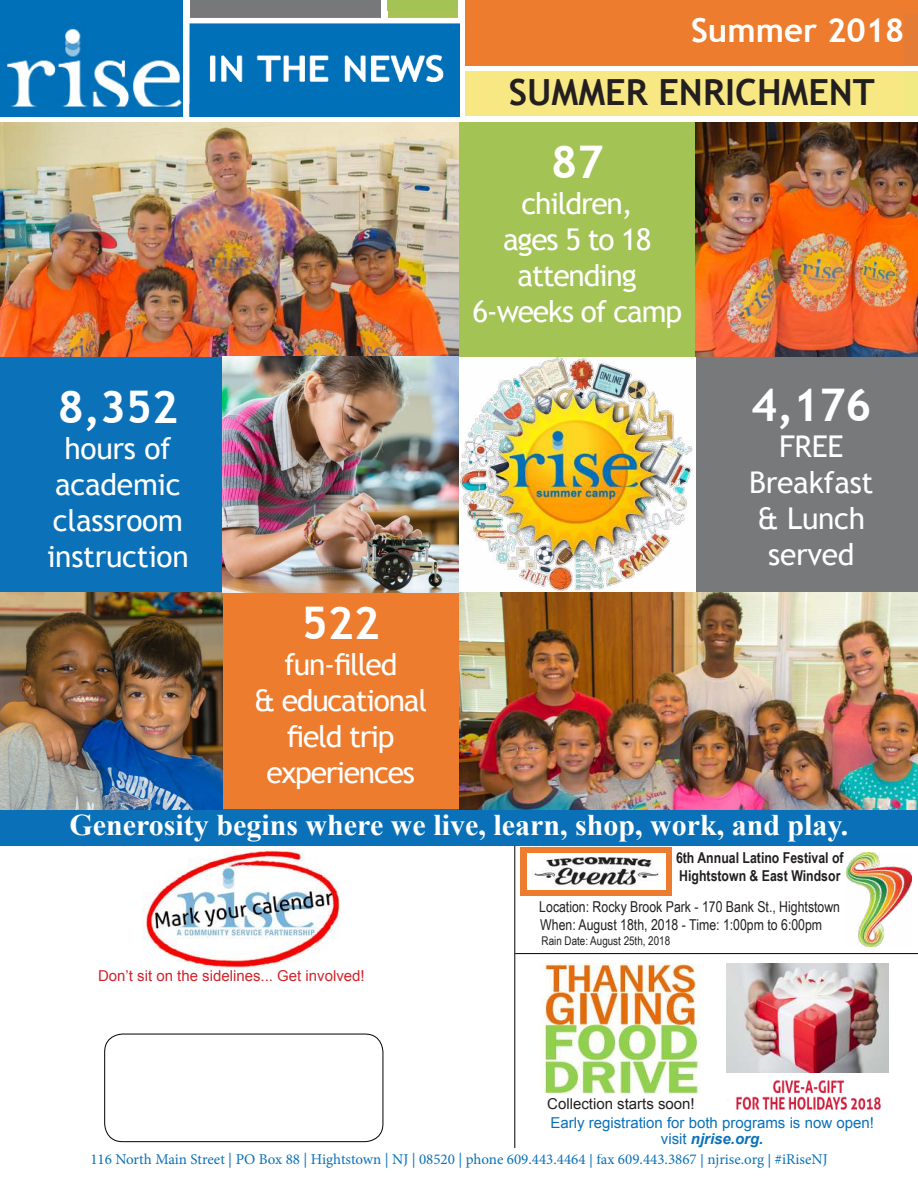
<style>
.page{position:relative;width:918px;height:1188px;background:#fff}
.page>*{position:absolute;margin:0;border:0;box-sizing:border-box;transform-origin:0 0}
.t1{font:700 45px "Trebuchet MS";letter-spacing:-.01em;color:#fff}
.t2{font:700 36px "Trebuchet MS";color:#231f20}
.t3{font:700 33px "Trebuchet MS";color:#fff}
.t4{font:30px/36px "Trebuchet MS";letter-spacing:-.04em;color:#fff;text-align:center}
.t5{font:30px/36px "Trebuchet MS";letter-spacing:-.01em;color:#fff;text-align:center}
.t6{font:700 30px "Times New Roman";color:#fff}
.t7{font:15px "Minion Pro";color:#0a71b9}
.t8{font:15px/18px "Arial Narrow";color:#231f20}
.t9{font:15px/16.5px "Arial";color:#0a71b9;text-align:center}
.t10{font:700 15px/18px "Arial Narrow";color:#231f20}
.t11{font:15px "Arial";color:#d2232a}
.t12{font:15px "Arial";color:#231f20}
.t13{font:12px "Arial Narrow";color:#231f20}
.s1{font-weight:700;font-style:italic}
</style>
<div class="page">
<div style="left:521px;top:847px;width:151px;height:49px;background:#ed7c2e"></div>
<div style="left:0;top:809px;width:918px;height:37px;background:#0a71b9"></div>
<div style="left:465px;top:0;width:453px;height:65px;background:#ed7c2e"></div>
<img style="left:183px;top:7px;width:276px;height:109px">
<div style="left:381px;top:0;width:6px;height:23px;background:#fff"></div>
<img style="left:0;top:0;width:183px;height:109px">
<div style="left:465px;top:71px;width:453px;height:45px;background:#f7e883"></div>
<img style="left:0;top:109px;width:183px;height:7px">
<div style="left:189px;top:0;width:192px;height:7px;background:#77787a"></div>
<div style="left:387px;top:0;width:72px;height:11px;background:#a3c354"></div>
<div style="left:905px;top:13px;width:13px;height:52px;background:#e57c36"></div>
<div style="left:905px;top:71px;width:13px;height:45px;background:#f1ea83"></div>
<div style="left:183px;top:0;width:6px;height:23px;background:#fff"></div>
<div style="left:696px;top:357px;width:222px;height:235px;background:#78797b"></div>
<div style="left:222px;top:592px;width:237px;height:217px;background:#ed7c2e"></div>
<div style="left:0;top:357px;width:222px;height:235px;background:#0b71b8"></div>
<div style="left:459px;top:122px;width:237px;height:235px;background:#a3c354"></div>
<img style="left:222px;top:357px;width:471px;height:235px">
<img style="left:0;top:592px;width:222px;height:217px">
<img style="left:459px;top:592px;width:459px;height:217px">
<img style="left:0;top:122px;width:459px;height:235px">
<img style="left:696px;top:122px;width:222px;height:235px">
<div style="left:104px;top:1034px;width:279px;height:108px;border:1px solid #000;border-radius:18px"></div>
<img style="left:727px;top:964px;width:162px;height:146px">
<hr style="left:515px;top:846px;width:1px;height:302px;background:#000">
<img style="left:143px;top:848px;width:197px;height:123px">
<img style="left:540px;top:963px;width:160px;height:130px">
<img style="left:527px;top:853px;width:139px;height:37px">
<hr style="left:515px;top:953px;width:403px;height:1px;background:#000">
<img style="left:846px;top:852px;width:66px;height:95px">
<h3 class="t3" style="left:691px;top:18px;width:215px">Summer 2018</h3>
<h2 class="t2" style="left:509px;top:79px;width:368px">SUMMER ENRICHMENT</h2>
<h1 class="t1" style="left:58px;top:390px;width:122px">8,352</h1>
<h3 class="t5" style="left:47px;top:433px;width:143px">hours of academic classroom instruction</h3>
<h1 class="t1" style="left:551px;top:146px;width:54px">87</h1>
<h3 class="t4" style="left:472px;top:188px;width:211px">children,<br>ages 5 to 18 attending<br>6-weeks of camp</h3>
<h1 class="t1" style="left:302px;top:606px;width:80px">522</h1>
<h3 class="t4" style="left:254px;top:647px;width:175px">fun-filled<br>&amp; educational field trip experiences</h3>
<h1 class="t1" style="left:751px;top:388px;width:122px">4,176</h1>
<h3 class="t5" style="left:749px;top:431px;width:126px">FREE<br>Breakfast &amp; Lunch served</h3>
<h3 class="t6" style="left:70px;top:814px;width:780px">Generosity begins where we live, learn, shop, work, and play.</h3>
<p class="t11" style="left:98px;top:970px;width:268px">Don’t sit on the sidelines... Get involved!</p>
<p class="t10" style="left:676px;top:850px;width:169px">6th Annual Latino Festival of<br>Hightstown &amp; East Windsor</p>
<p class="t8" style="left:539px;top:900px;width:302px">Location: Rocky Brook Park - 170 Bank St., Hightstown<br>When: August 18th, 2018 - Time: 1:00pm to 6:00pm</p>
<p class="t13" style="left:542px;top:936px;width:130px">Rain Date: August 25th, 2018</p>
<p class="t12" style="left:547px;top:1098px;width:149px">Collection starts soon!</p>
<p class="t9" style="left:550px;top:1116px;width:325px">Early registration for both programs is now open! visit <span class="s1">njrise.org.</span></p>
<p class="t7" style="left:90px;top:1153px;width:739px">116 North Main Street | PO Box 88 | Hightstown | NJ | 08520 | phone 609.443.4464 | fax 609.443.3867 | njrise.org | #iRiseNJ</p>
</div>
